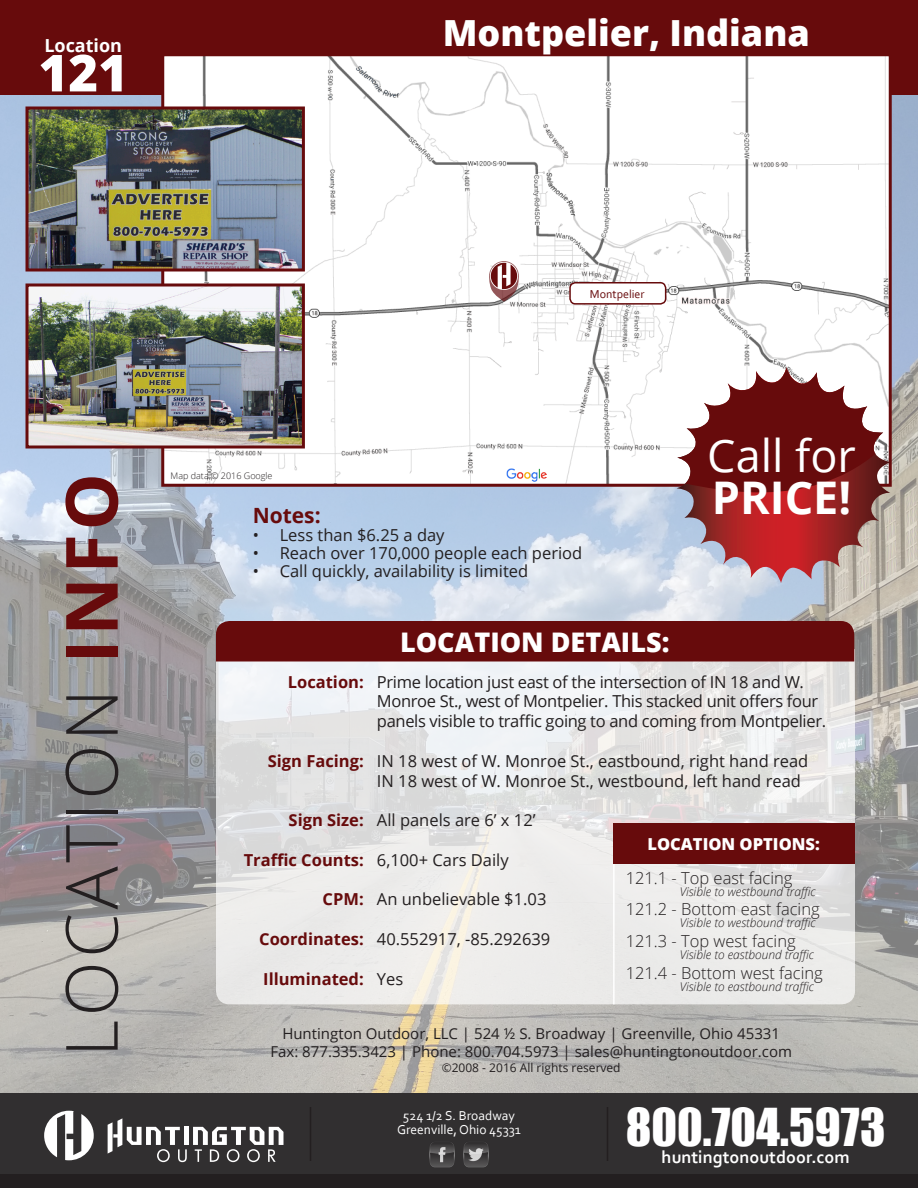
<style>
.page{position:relative;width:918px;height:1188px;background:#fff}
.page>*{position:absolute;margin:0;border:0;box-sizing:border-box;transform-origin:0 0}
.t1{font:300 72px "Open Sans";letter-spacing:.05em;color:#231f20}
.t2{font:800 51px "Open Sans";color:#fff}
.t3{font:48px "Impact";color:#fff}
.t4{font:45px "Open Sans";color:#fff}
.t5{font:700 45px "Open Sans";color:#fff}
.t6{font:800 36px "Open Sans";color:#fff}
.t7{font:800 27px "Open Sans";color:#fff}
.t8{font:700 21px "Open Sans";color:#670b0c}
.t9{font:700 18px "Corbel";color:#fff}
.t10{font:700 18px "Open Sans";color:#fff}
.t11{font:16.5px "Open Sans";color:#231f20}
.t12{font:16.5px/19.8px "Open Sans";letter-spacing:-.02em;color:#231f20}
.t13{font:300 16.5px "Open Sans";color:#231f20}
.t14{font:700 16.5px "Open Sans";color:#670b0c}
.t15{font:800 16.5px "Open Sans";color:#fff}
.t16{font:15px "Open Sans";color:#231f20}
.t17{font:13.5px "Corbel";color:#fff}
.t18{font:italic 300 12px "Open Sans";color:#231f20}
.t19{font:12px "Open Sans";color:#231f20}
.t20{font:12px "Corbel";color:#670b0c}
.t21{font:300 9px "Open Sans";color:#231f20}
.s1{font-weight:700;color:#670b0c}
</style>
<div class="page">
<img style="left:0;top:94px;width:918px;height:1000px">
<svg style="left:216px;top:649px;width:639px;height:355px;fill:#ecebea"></svg>
<div style="left:0;top:0;width:918px;height:94px;background:#670b0c"></div>
<img style="left:165px;top:57px;width:723px;height:426px">
<div style="left:161px;top:53px;width:731px;height:434px;border:3px solid #670b0c"></div>
<div style="left:216px;top:621px;width:638px;height:41px;background:#670b0c"></div>
<svg style="left:489px;top:261px;width:30px;height:41px"></svg>
<img style="left:30px;top:110px;width:271px;height:158px">
<div style="left:26px;top:106px;width:279px;height:166px;border:3px solid #670b0c"></div>
<img style="left:30px;top:288px;width:271px;height:156px">
<div style="left:26px;top:284px;width:279px;height:164px;border:3px solid #670b0c"></div>
<img style="left:506px;top:468px;width:41px;height:14px">
<div style="left:0;top:1094px;width:918px;height:94px;background:#312f30"></div>
<div style="left:0;top:1174px;width:918px;height:14px;background:#231f20"></div>
<div style="left:184px;top:1127px;width:5px;height:18px;background:#fff"></div>
<svg style="left:44px;top:1111px;width:50px;height:49px"></svg>
<svg style="left:108px;top:1118px;width:79px;height:44px"></svg>
<svg style="left:193px;top:1127px;width:90px;height:35px"></svg>
<hr style="left:310px;top:1107px;width:1px;height:54px;background:#231f20">
<hr style="left:607px;top:1107px;width:1px;height:54px;background:#231f20">
<img style="left:429px;top:1142px;width:26px;height:26px">
<img style="left:463px;top:1142px;width:26px;height:26px">
<div style="left:613px;top:824px;width:241px;height:40px;background:#670b0c"></div>
<hr style="left:613px;top:864px;width:2px;height:140px;background:#fff">
<div style="left:570px;top:283px;width:96px;height:21px;background:#fff;border-radius:5px"></div>
<div style="left:569px;top:282px;width:97px;height:23px;border:2px solid #670b0c;border-radius:5px"></div>
<svg style="left:676px;top:367px;width:215px;height:216px;background:#ba7779"></svg>
<svg style="left:677px;top:367px;width:206px;height:143px"></svg>
<p class="t10" style="left:44px;top:33px;width:79px">Location</p>
<p class="t2" style="left:38px;top:34px;width:91px">121</p>
<p class="t6" style="left:443px;top:5px;width:369px">Montpelier, Indiana</p>
<p class="t20" style="left:590px;top:286px;width:56px">Montpelier</p>
<p class="t1" style="left:42px;top:1057px;width:585px;rotate:-90deg">LOCATION <span class="s1">INFO</span></p>
<p class="t21" style="left:171px;top:470px;width:103px">Map data © 2016 Google</p>
<p class="t8" style="left:253px;top:500px;width:70px">Notes:</p>
<p class="t11" style="left:253px;top:523px;width:193px">• Less than $6.25 a day</p>
<p class="t11" style="left:253px;top:541px;width:331px">• Reach over 170,000 people each period</p>
<p class="t11" style="left:253px;top:559px;width:277px">• Call quickly, availability is limited</p>
<p class="t7" style="left:400px;top:621px;width:271px">LOCATION DETAILS:</p>
<p class="t4" style="left:707px;top:425px;width:150px">Call for</p>
<p class="t5" style="left:712px;top:466px;width:141px">PRICE!</p>
<p class="t14" style="left:288px;top:670px;width:77px">Location:</p>
<p class="t14" style="left:268px;top:749px;width:97px">Sign Facing:</p>
<p class="t14" style="left:289px;top:809px;width:77px">Sign Size:</p>
<p class="t14" style="left:244px;top:848px;width:122px">Traffic Counts:</p>
<p class="t14" style="left:323px;top:888px;width:43px">CPM:</p>
<p class="t14" style="left:259px;top:927px;width:106px">Coordinates:</p>
<p class="t14" style="left:263px;top:967px;width:102px">Illuminated:</p>
<p class="t12" style="left:377px;top:671px;width:451px">Prime location just east of the intersection of IN 18 and W.<br>Monroe St., west of Montpelier. This stacked unit offers four panels visible to traffic going to and coming from Montpelier.</p>
<p class="t11" style="left:377px;top:750px;width:433px">IN 18 west of W. Monroe St., eastbound, right hand read</p>
<p class="t11" style="left:377px;top:769px;width:426px">IN 18 west of W. Monroe St., westbound, left hand read</p>
<p class="t11" style="left:377px;top:809px;width:160px">All panels are 6’ x 12’</p>
<p class="t11" style="left:377px;top:849px;width:133px">6,100+ Cars Daily</p>
<p class="t11" style="left:377px;top:888px;width:171px">An unbelievable $1.03</p>
<p class="t11" style="left:377px;top:928px;width:175px">40.552917, -85.292639</p>
<p class="t11" style="left:377px;top:967px;width:28px">Yes</p>
<p class="t15" style="left:647px;top:832px;width:174px">LOCATION OPTIONS:</p>
<p class="t13" style="left:626px;top:866px;width:168px">121.1 - Top east facing</p>
<p class="t18" style="left:680px;top:883px;width:137px">Visible to westbound traffic</p>
<p class="t13" style="left:626px;top:898px;width:196px">121.2 - Bottom east facing</p>
<p class="t18" style="left:680px;top:915px;width:137px">Visible to westbound traffic</p>
<p class="t13" style="left:626px;top:930px;width:172px">121.3 - Top west facing</p>
<p class="t18" style="left:680px;top:947px;width:136px">Visible to eastbound traffic</p>
<p class="t13" style="left:626px;top:962px;width:199px">121.4 - Bottom west facing</p>
<p class="t18" style="left:680px;top:978px;width:136px">Visible to eastbound traffic</p>
<p class="t16" style="left:282px;top:1024px;width:499px">Huntington Outdoor, LLC | 524 ½ S. Broadway | Greenville, Ohio 45331</p>
<p class="t16" style="left:270px;top:1042px;width:523px">Fax: 877.335.3423 | Phone: 800.704.5973 | sales@huntingtonoutdoor.com</p>
<p class="t19" style="left:442px;top:1059px;width:180px">©2008 - 2016 All rights reserved</p>
<p class="t17" style="left:403px;top:1107px;width:114px">524 1/2 S. Broadway</p>
<p class="t17" style="left:397px;top:1121px;width:125px">Greenville, Ohio 45331</p>
<p class="t3" style="left:626px;top:1090px;width:261px">800.704.5973</p>
<p class="t9" style="left:662px;top:1146px;width:190px">huntingtonoutdoor.com</p>
</div>
